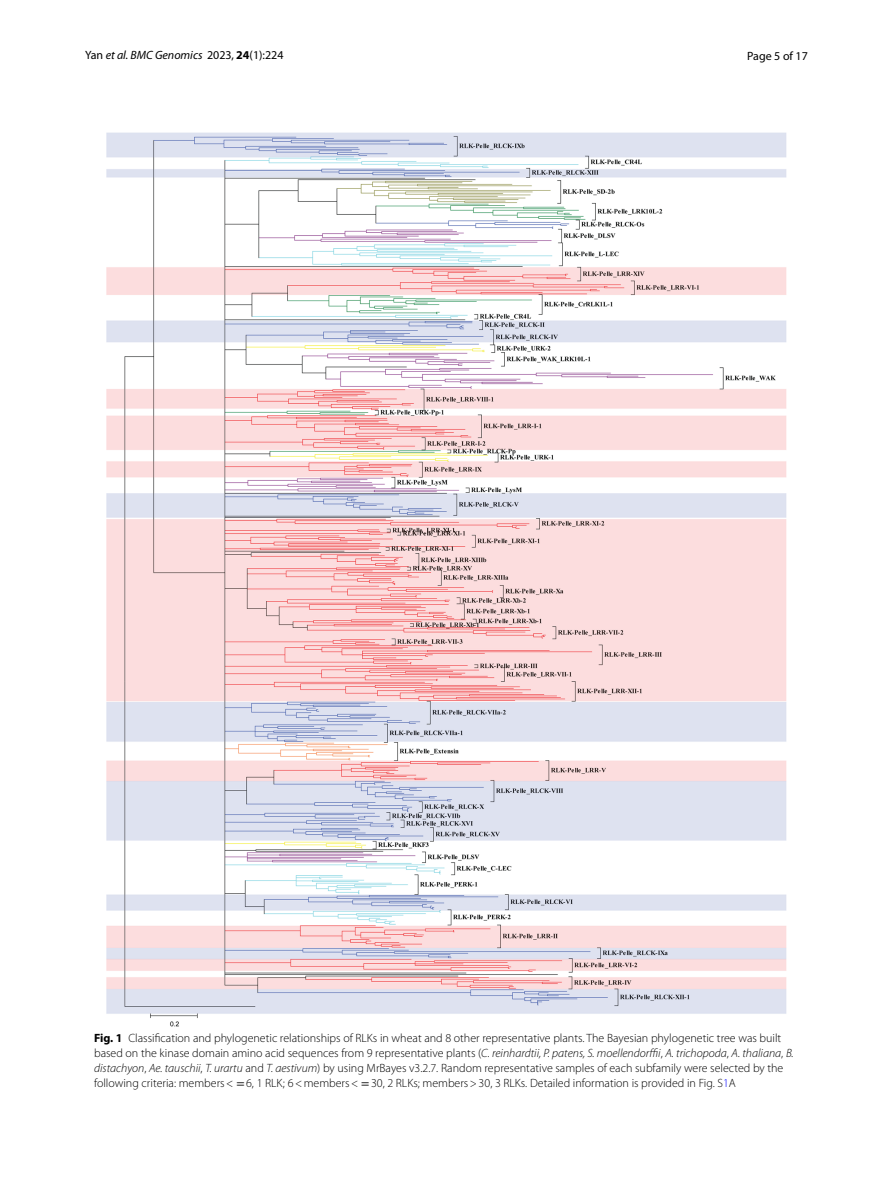
<style>
.page{position:relative;width:893px;height:1187px;background:#fff}
.page>*{position:absolute;margin:0;border:0;box-sizing:border-box;transform-origin:0 0}
.t1{font:300 12px/15px "Myriad Pro";color:#000}
.t2{font:italic 12px "Myriad Pro";color:#000}
.t3{font:12px "Myriad Pro";color:#000}
.s1{font-style:normal}
.s2{font-weight:700;font-style:normal}
.s3{font-weight:700}
.s4{font-style:italic}
.s5{font-family:"STIX";font-weight:400}
.s6{color:#00f}
</style>
<div class="page">
<img style="left:107px;top:133px;width:679px;height:893px">
<p class="t2" style="left:85px;top:48px;width:200px"><span class="s1">Yan</span> et al. BMC Genomics <span class="s1">2023,</span> <span class="s2">24</span><span class="s1">(1):224</span></p>
<p class="t3" style="left:747px;top:48px;width:62px">Page 5 of 17</p>
<p class="t1" style="left:94px;top:1030px;width:701px"><span class="s3">Fig. 1</span> Classification and phylogenetic relationships of RLKs in wheat and 8 other representative plants. The Bayesian phylogenetic tree was built based on the kinase domain amino acid sequences from 9 representative plants (<span class="s4">C. reinhardtii, P. patens, S. moellendorffii</span>, <span class="s4">A. trichopoda</span>, <span class="s4">A. thaliana</span>, <span class="s4">B. distachyon</span>, <span class="s4">Ae. tauschii</span>, <span class="s4">T. urartu</span> and <span class="s4">T. aestivum</span>) by using MrBayes v3.2.7. Random representative samples of each subfamily were selected by the following criteria: members&lt; <span class="s5">=</span>6, 1 RLK; 6&lt;members&lt; <span class="s5">=</span>30, 2 RLKs; members&gt;30, 3 RLKs. Detailed information is provided in Fig. S<span class="s6">1</span>A</p>
</div>
